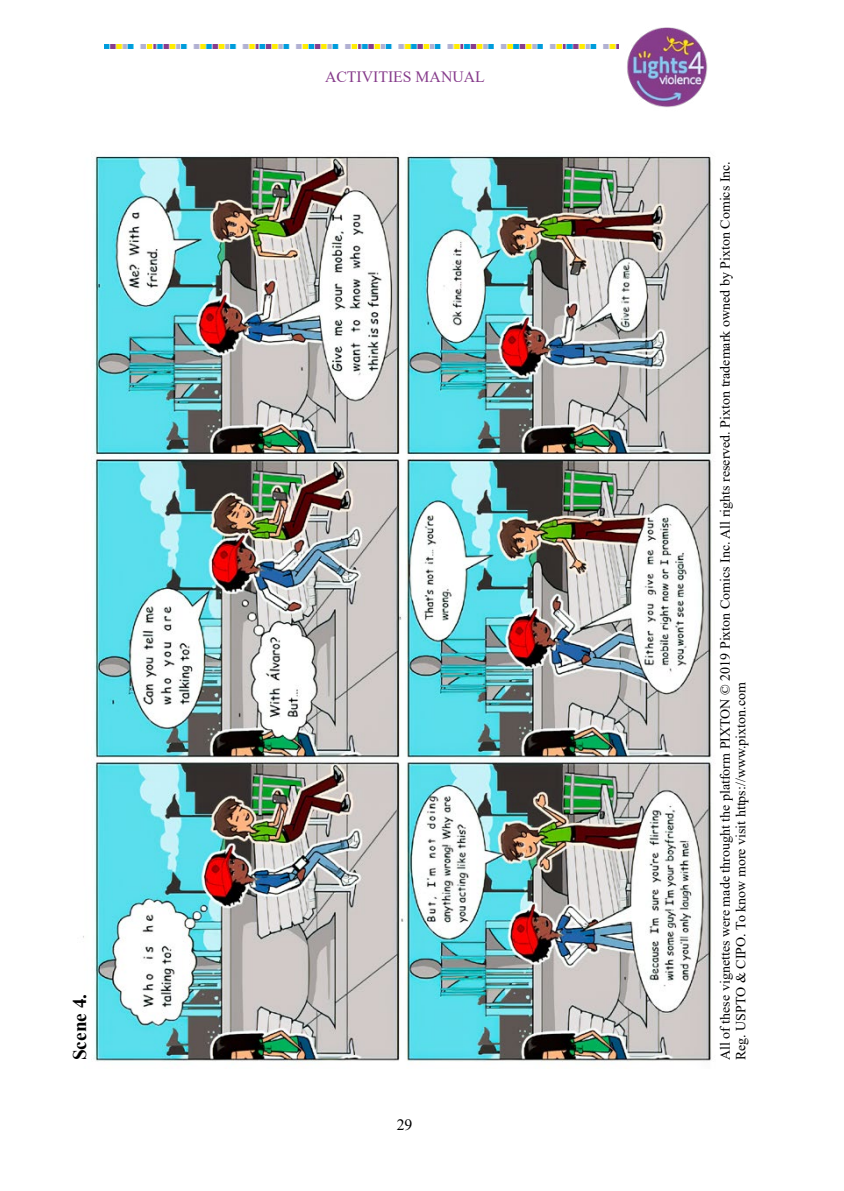
<style>
.page{position:relative;width:844px;height:1191px;background:#fff}
.page>*{position:absolute;margin:0;border:0;box-sizing:border-box;transform-origin:0 0}
.t1{font:700 19.25px "Times New Roman";color:#000}
.t2{font:15.75px "Times New Roman";color:#863b8b}
.t3{font:15.75px "Times New Roman";color:#000}
.t4{font:14px/15.8px "Times New Roman";color:#000}
</style>
<div class="page">
<img style="left:104px;top:44px;width:512px;height:4px">
<img style="left:616px;top:27px;width:92px;height:81px">
<img style="left:83px;top:156px;width:629px;height:909px">
<h1 class="t1" style="left:66px;top:1060px;width:68px;rotate:-90deg">Scene 4.</h1>
<p class="t2" style="left:325px;top:66px;width:161px">ACTIVITIES MANUAL</p>
<p class="t3" style="left:396px;top:1113px;width:17px">29</p>
<p class="t4" style="left:716px;top:1060px;width:900px;rotate:-90deg">All of these vignettes were made throught the platform PIXTON © 2019 Pixton Comics Inc. All rights reserved. Pixton trademark owned by Pixton Comics Inc.<br>Reg. USPTO &amp; CIPO. To know more visit https://www.pixton.com</p>
</div>
